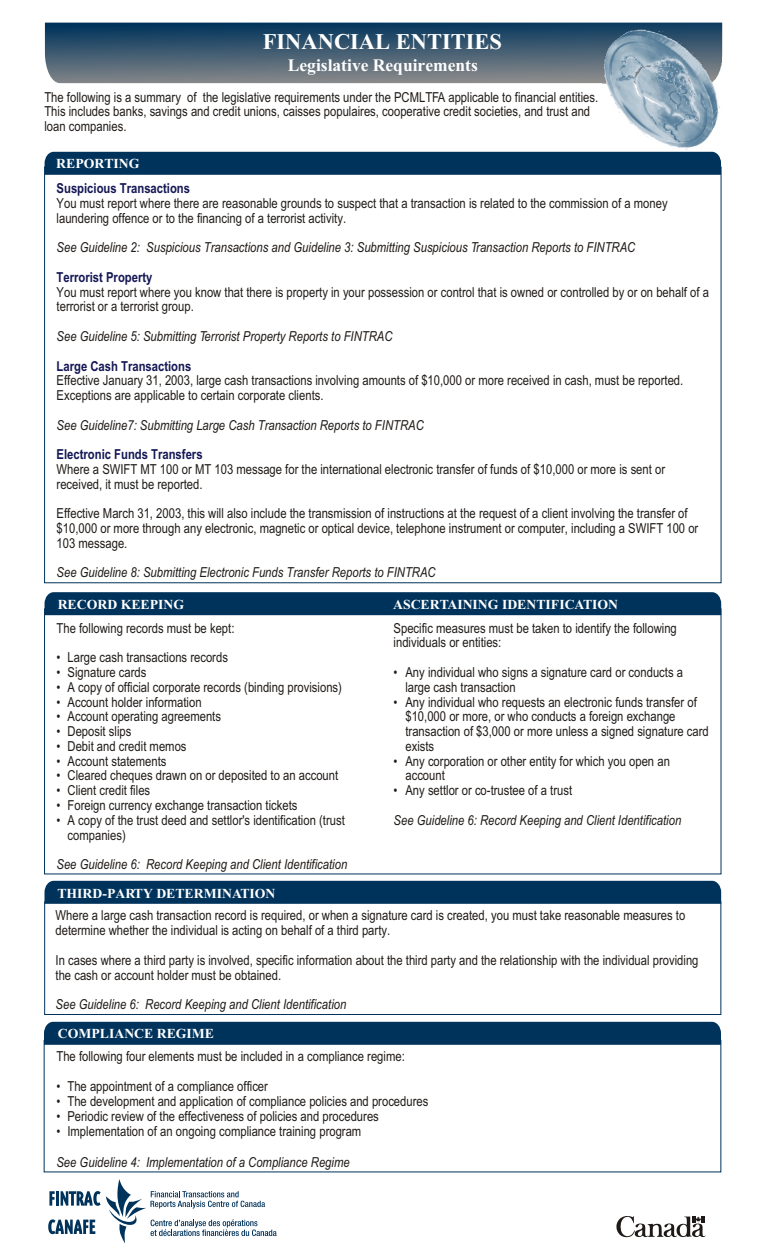
<style>
.page{position:relative;width:765px;height:1260px;background:#fff}
.page>*{position:absolute;margin:0;border:0;box-sizing:border-box;transform-origin:0 0}
.t1{font:700 22.5px "Times New Roman";color:#fff}
.t2{font:700 17.5px "Times New Roman";color:#fff}
.t3{font:13.75px/14.8px "Arial Narrow";color:#1f1a17}
.t4{font:italic 13.75px "Arial Narrow";color:#1f1a17}
.t5{font:700 13.75px "Times New Roman";color:#fff}
.t6{font:700 13.75px "Arial Narrow";color:#141754}
</style>
<div class="page">
<svg style="left:45px;top:23px;width:677px;height:60px;background:#455e73"></svg>
<div style="left:45px;top:902px;width:676px;height:113px;border:1px solid #00335c"></div>
<div style="left:44px;top:1022px;width:677px;height:23px;background:#00335c"></div>
<div style="left:45px;top:881px;width:676px;height:23px;background:#00335c"></div>
<div style="left:45px;top:592px;width:676px;height:23px;background:#00335c"></div>
<div style="left:45px;top:152px;width:676px;height:23px;background:#00335c"></div>
<div style="left:44px;top:1040px;width:677px;height:132px;border:1px solid #00335c"></div>
<img style="left:602px;top:28px;width:120px;height:120px">
<svg style="left:616px;top:1216px;width:90px;height:22px"></svg>
<svg style="left:48px;top:1179px;width:229px;height:65px"></svg>
<h1 class="t1" style="left:263px;top:34px;width:241px">FINANCIAL ENTITIES</h1>
<p class="t2" style="left:288px;top:59px;width:192px">Legislative Requirements</p>
<p class="t3" style="left:44px;top:91px;width:555px">The following is a summary of the legislative requirements under the PCMLTFA applicable to financial entities.<br>This includes banks, savings and credit unions, caisses populaires, cooperative credit societies, and trust and loan companies.</p>
<p class="t5" style="left:56px;top:158px;width:85px">REPORTING</p>
<p class="t6" style="left:57px;top:178px;width:135px">Suspicious Transactions</p>
<p class="t3" style="left:57px;top:197px;width:613px">You must report where there are reasonable grounds to suspect that a transaction is related to the commission of a money laundering offence or to the financing of a terrorist activity.</p>
<p class="t4" style="left:57px;top:242px;width:580px">See Guideline 2: Suspicious Transactions and Guideline 3: Submitting Suspicious Transaction Reports to FINTRAC</p>
<p class="t3" style="left:57px;top:286px;width:654px">You must report where you know that there is property in your possession or control that is owned or controlled by or on behalf of a terrorist or a terrorist group.</p>
<p class="t4" style="left:57px;top:331px;width:337px">See Guideline 5: Submitting Terrorist Property Reports to FINTRAC</p>
<p class="t3" style="left:57px;top:374px;width:628px">Effective January 31, 2003, large cash transactions involving amounts of $10,000 or more received in cash, must be reported.<br>Exceptions are applicable to certain corporate clients.</p>
<p class="t4" style="left:57px;top:420px;width:369px">See Guideline7: Submitting Large Cash Transaction Reports to FINTRAC</p>
<p class="t3" style="left:57px;top:463px;width:610px">Where a SWIFT MT 100 or MT 103 message for the international electronic transfer of funds of $10,000 or more is sent or received, it must be reported.</p>
<p class="t3" style="left:57px;top:507px;width:643px">Effective March 31, 2003, this will also include the transmission of instructions at the request of a client involving the transfer of $10,000 or more through any electronic, magnetic or optical device, telephone instrument or computer, including a SWIFT 100 or<br>103 message.</p>
<p class="t4" style="left:57px;top:567px;width:381px">See Guideline 8: Submitting Electronic Funds Transfer Reports to FINTRAC</p>
<p class="t6" style="left:57px;top:267px;width:97px">Terrorist Property</p>
<p class="t6" style="left:57px;top:355px;width:136px">Large Cash Transactions</p>
<p class="t6" style="left:57px;top:444px;width:147px">Electronic Funds Transfers</p>
<p class="t5" style="left:58px;top:599px;width:128px">RECORD KEEPING</p>
<p class="t5" style="left:393px;top:600px;width:227px">ASCERTAINING IDENTIFICATION</p>
<p class="t3" style="left:57px;top:622px;width:179px">The following records must be kept:</p>
<p class="t3" style="left:57px;top:651px;width:173px">• Large cash transactions records</p>
<p class="t3" style="left:57px;top:666px;width:91px">• Signature cards</p>
<p class="t3" style="left:57px;top:681px;width:287px">• A copy of official corporate records (binding provisions)</p>
<p class="t3" style="left:57px;top:696px;width:147px">• Account holder information</p>
<p class="t3" style="left:57px;top:710px;width:166px">• Account operating agreements</p>
<p class="t3" style="left:57px;top:725px;width:76px">• Deposit slips</p>
<p class="t3" style="left:57px;top:740px;width:132px">• Debit and credit memos</p>
<p class="t3" style="left:57px;top:755px;width:112px">• Account statements</p>
<p class="t3" style="left:57px;top:770px;width:283px">• Cleared cheques drawn on or deposited to an account</p>
<p class="t3" style="left:57px;top:784px;width:95px">• Client credit files</p>
<p class="t3" style="left:57px;top:799px;width:242px">• Foreign currency exchange transaction tickets</p>
<p class="t3" style="left:68px;top:814px;width:279px;text-indent:-11px">• A copy of the trust deed and settlor's identification (trust companies)</p>
<p class="t4" style="left:57px;top:859px;width:292px">See Guideline 6: Record Keeping and Client Identification</p>
<p class="t5" style="left:57px;top:888px;width:220px">THIRD-PARTY DETERMINATION</p>
<p class="t3" style="left:394px;top:622px;width:285px">Specific measures must be taken to identify the following individuals or entities:</p>
<p class="t3" style="left:405px;top:666px;width:279px;text-indent:-12px">• Any individual who signs a signature card or conducts a large cash transaction</p>
<p class="t3" style="left:405px;top:696px;width:305px;text-indent:-12px">• Any individual who requests an electronic funds transfer of $10,000 or more, or who conducts a foreign exchange transaction of $3,000 or more unless a signed signature card exists</p>
<p class="t3" style="left:405px;top:755px;width:266px;text-indent:-12px">• Any corporation or other entity for which you open an account</p>
<p class="t3" style="left:394px;top:784px;width:180px">• Any settlor or co-trustee of a trust</p>
<p class="t4" style="left:394px;top:815px;width:289px">See Guideline 6: Record Keeping and Client Identification</p>
<p class="t3" style="left:56px;top:909px;width:631px">Where a large cash transaction record is required, or when a signature card is created, you must take reasonable measures to determine whether the individual is acting on behalf of a third party.</p>
<p class="t3" style="left:56px;top:954px;width:645px">In cases where a third party is involved, specific information about the third party and the relationship with the individual providing the cash or account holder must be obtained.</p>
<p class="t4" style="left:56px;top:999px;width:292px">See Guideline 6: Record Keeping and Client Identification</p>
<p class="t3" style="left:56px;top:1050px;width:350px">The following four elements must be included in a compliance regime:</p>
<p class="t3" style="left:56px;top:1080px;width:213px">• The appointment of a compliance officer</p>
<p class="t3" style="left:56px;top:1095px;width:374px">• The development and application of compliance policies and procedures</p>
<p class="t3" style="left:56px;top:1110px;width:324px">• Periodic review of the effectiveness of policies and procedures</p>
<p class="t3" style="left:56px;top:1125px;width:306px">• Implementation of an ongoing compliance training program</p>
<p class="t4" style="left:56px;top:1157px;width:295px">See Guideline 4: Implementation of a Compliance Regime</p>
<p class="t5" style="left:58px;top:1029px;width:158px">COMPLIANCE REGIME</p>
</div>
